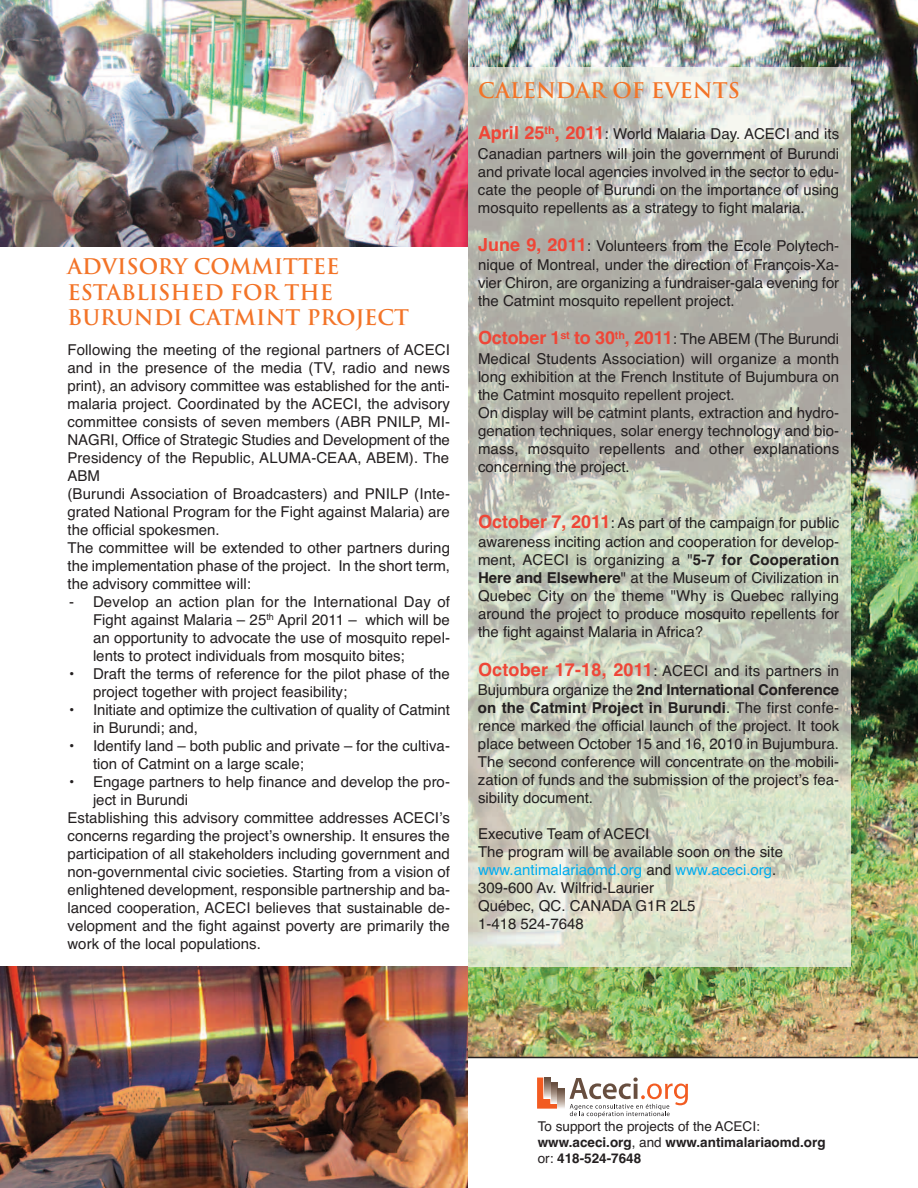
<style>
.page{position:relative;width:918px;height:1188px;background:#fff}
.page>*{position:absolute;margin:0;border:0;box-sizing:border-box;transform-origin:0 0}
.t1{font:700 21px/25.2px "Trajan";color:#f37428}
.t2{font:15px/18px "Helvetica";color:#231f20}
.t3{font:13.5px/16.2px "Helvetica";color:#231f20}
.t4{font:13.5px "Helvetica Bold TT";color:#231f20}
.s1{font-weight:700;font-size:18px;color:#ef4637}
.s2{font-weight:700}
.s3{color:#00aeef}
.s4{font-family:"Helvetica Bold TT"}
.s5{font-family:"Helvetica"}
</style>
<div class="page">
<img style="left:468px;top:0;width:450px;height:1057px">
<img style="left:468px;top:68px;width:382px;height:899px">
<svg style="left:569px;top:1078px;width:119px;height:39px"></svg>
<svg style="left:537px;top:1078px;width:20px;height:31px"></svg>
<svg style="left:544px;top:1078px;width:6px;height:20px"></svg>
<svg style="left:551px;top:1083px;width:6px;height:20px"></svg>
<svg style="left:558px;top:1088px;width:6px;height:20px"></svg>
<hr style="left:468px;top:1057px;width:450px;height:1px;background:#231f20">
<img style="left:0;top:0;width:468px;height:246px">
<img style="left:0;top:967px;width:468px;height:221px">
<h1 class="t1" style="left:67px;top:254px;width:343px">ADVISORY COMMITTEE<br>ESTABLISHED FOR THE<br>BURUNDI CATMINT PROJECT</h1>
<p class="t2" style="left:67px;top:341px;width:384px">Following the meeting of the regional partners of ACECI and in the presence of the media (TV, radio and news print), an advisory committee was established for the anti&shy;malaria project. Coordinated by the ACECI, the advisory committee consists of seven members (ABR PNILP, MI-NAGRI, Office of Strategic Studies and Development of the Presidency of the Republic, ALUMA-CEAA, ABEM). The ABM<br>(Burundi Association of Broadcasters) and PNILP (Inte&shy;grated National Program for the Fight against Malaria) are the official spokesmen.<br>The committee will be extended to other partners during the implementation phase of the project. In the short term, the advisory committee will:</p>
<p class="t2" style="left:93px;top:593px;width:359px;text-align:justify;text-indent:-24px">- Develop an action plan for the International Day of Fight against Malaria – 25<sup>th</sup> April 2011 – which will be an opportunity to advocate the use of mosquito repel&shy;lents to protect individuals from mosquito bites;</p>
<p class="t2" style="left:93px;top:665px;width:358px;text-indent:-24px">• Draft the terms of reference for the pilot phase of the project together with project feasibility;</p>
<p class="t2" style="left:93px;top:701px;width:359px;text-indent:-24px">• Initiate and optimize the cultivation of quality of Catmint in Burundi; and,</p>
<p class="t2" style="left:93px;top:737px;width:358px;text-indent:-24px">• Identify land – both public and private – for the cultiva&shy;tion of Catmint on a large scale;</p>
<p class="t2" style="left:69px;top:773px;width:383px">• Engage partners to help finance and develop the pro-</p>
<p class="t2" style="left:93px;top:791px;width:97px">ject in Burundi</p>
<p class="t2" style="left:68px;top:809px;width:384px">Establishing this advisory committee addresses ACECIʼs</p>
<p class="t2" style="left:68px;top:827px;width:384px">concerns regarding the projectʼs ownership. It ensures the</p>
<p class="t2" style="left:68px;top:845px;width:384px">participation of all stakeholders including government and</p>
<p class="t2" style="left:68px;top:863px;width:384px">non-governmental civic societies. Starting from a vision of</p>
<p class="t2" style="left:68px;top:881px;width:384px">enlightened development, responsible partnership and ba-</p>
<p class="t2" style="left:67px;top:899px;width:384px">lanced cooperation, ACECI believes that sustainable de-</p>
<p class="t2" style="left:67px;top:917px;width:384px">velopment and the fight against poverty are primarily the</p>
<p class="t2" style="left:67px;top:935px;width:195px">work of the local populations.</p>
<h1 class="t1" style="left:478px;top:78px;width:263px">CALENDAR OF EVENTS</h1>
<p class="t2" style="left:478px;top:124px;width:363px;line-height:19.4px"><span class="s1">April 25</span><sup>th</sup><span class="s1">, 2011</span>: World Malaria Day. ACECI and its<br>Canadian partners will join the government of Burundi</p>
<p class="t2" style="left:478px;top:162px;width:363px;text-align:justify">and private local agencies involved in the sector to edu&shy;cate the people of Burundi on the importance of using mosquito repellents as a strategy to fight malaria.</p>
<p class="t2" style="left:478px;top:236px;width:363px;line-height:19.4px"><span class="s1">June 9, 2011</span>: Volunteers from the Ecole Polytech&shy;nique of Montreal, under the direction of François-Xa-</p>
<p class="t2" style="left:478px;top:274px;width:363px">vier Chiron, are organizing a fundraiser-gala evening for the Catmint mosquito repellent project.</p>
<p class="t2" style="left:478px;top:330px;width:363px"><span class="s1">October 1</span><sup>st</sup> <span class="s1">to 30</span><sup>th</sup><span class="s1">, 2011</span>: The ABEM (The Burundi Medical Students Association) will organize a month long exhibition at the French Institute of Bujumbura on the Catmint mosquito repellent project.<br>On display will be catmint plants, extraction and hydro&shy;genation techniques, solar energy technology and bio&shy;mass, mosquito repellents and other explanations concerning the project.</p>
<p class="t2" style="left:478px;top:514px;width:363px;text-align:justify"><span class="s1">October 7, 2011</span>: As part of the campaign for public awareness inciting action and cooperation for develop&shy;ment, ACECI is organizing a "<span class="s2">5-7 for Cooperation Here and Elsewhere</span>" at the Museum of Civilization in Quebec City on the theme "Why is Quebec rallying around the project to produce mosquito repellents for the fight against Malaria in Africa?</p>
<p class="t2" style="left:478px;top:661px;width:363px;line-height:19.4px"><span class="s1">October 17-18, 2011</span>: ACECI and its partners in<br>Bujumbura organize the <span class="s2">2nd International Conference</span></p>
<p class="t2" style="left:478px;top:699px;width:363px;text-align:justify"><span class="s2">on the Catmint Project in Burundi</span>. The first confe&shy;rence marked the official launch of the project. It took place between October 15 and 16, 2010 in Bujumbura.<br>The second conference will concentrate on the mobili&shy;zation of funds and the submission of the projectʼs fea&shy;sibility document.</p>
<p class="t2" style="left:478px;top:825px;width:307px">Executive Team of ACECI<br>The program will be available soon on the site <span class="s3">www.antimalariaomd.org</span> and <span class="s3">www.aceci.org</span>.<br>309-600 Av. Wilfrid-Laurier<br>Québec, QC. CANADA G1R 2L5<br>1-418 524-7648</p>
<p class="t3" style="left:538px;top:1118px;width:289px">To support the projects of the ACECI: <span class="s4">www.aceci.org</span>, and <span class="s2">www.antimalariaomd.org</span></p>
<p class="t4" style="left:538px;top:1150px;width:105px"><span class="s5">or:</span> 418-524-7648</p>
</div>
